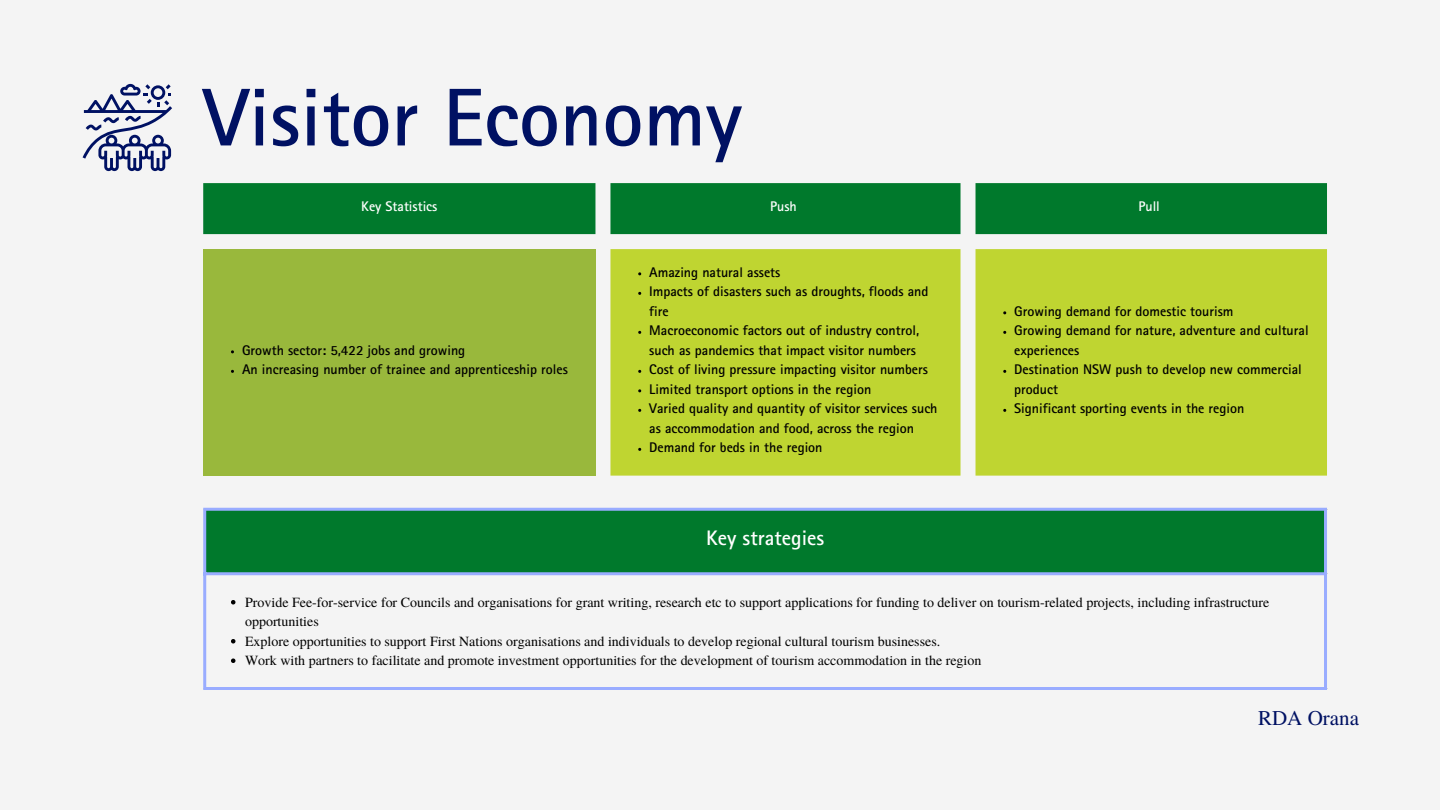
<style>
.page{position:relative;width:1440px;height:810px;background:#f4f4f4}
.page>*{position:absolute;margin:0;border:0;box-sizing:border-box;transform-origin:0 0}
.t1{font:700 82px "Rotis Sans Serif Std";color:#001163}
.t2{font:700 21px "Rotis Sans Serif Std";color:#fff}
.t3{font:21px "Te X Gyre Termes";color:#001163}
.t4{font:700 14px/19.5px "Rotis Sans Serif Std";color:#000}
.t5{font:14px/19.5px "Te X Gyre Termes";color:#000}
.t6{font:700 14px "Rotis Sans Serif Std";color:#fff}
</style>
<div class="page">
<div style="left:203px;top:183px;width:1124px;height:51px;background:#00792c"></div>
<div style="left:203px;top:249px;width:392px;height:227px;background:#99b83c"></div>
<div style="left:610px;top:249px;width:717px;height:227px;background:#bfd531"></div>
<div style="left:205px;top:509px;width:1121px;height:65px;background:#00792c"></div>
<svg style="left:231px;top:600px;width:4px;height:5px"></svg>
<svg style="left:231px;top:639px;width:4px;height:5px"></svg>
<svg style="left:231px;top:659px;width:4px;height:4px"></svg>
<hr style="left:203px;top:511px;width:3px;height:176px;background:#99acff">
<hr style="left:1324px;top:511px;width:3px;height:176px;background:#99acff">
<hr style="left:203px;top:508px;width:1124px;height:3px;background:#99acff">
<hr style="left:203px;top:572px;width:1124px;height:3px;background:#99acff">
<hr style="left:203px;top:687px;width:1124px;height:3px;background:#99acff">
<svg style="left:83px;top:84px;width:89px;height:87px"></svg>
<h1 class="t1" style="left:203px;top:89px;width:540px">Visitor Economy</h1>
<p class="t6" style="left:361px;top:201px;width:78px">Key Statistics</p>
<p class="t6" style="left:770px;top:201px;width:28px">Push</p>
<p class="t6" style="left:1138px;top:201px;width:23px">Pull</p>
<p class="t4" style="left:242px;top:342px;width:327px">Growth sector: 5,422 jobs and growing<br>An increasing number of trainee and apprenticeship roles</p>
<p class="t4" style="left:649px;top:264px;width:290px">Amazing natural assets<br>Impacts of disasters such as droughts, floods and fire<br>Macroeconomic factors out of industry control, such as pandemics that impact visitor numbers Cost of living pressure impacting visitor numbers Limited transport options in the region<br>Varied quality and quantity of visitor services such as accommodation and food, across the region Demand for beds in the region</p>
<h2 class="t2" style="left:706px;top:531px;width:120px">Key strategies</h2>
<p class="t4" style="left:1014px;top:303px;width:296px">Growing demand for domestic tourism<br>Growing demand for nature, adventure and cultural experiences<br>Destination NSW push to develop new commercial product<br>Significant sporting events in the region</p>
<p class="t5" style="left:245px;top:592px;width:1026px">Provide Fee-for-service for Councils and organisations for grant writing, research etc to support applications for funding to deliver on tourism-related projects, including infrastructure opportunities<br>Explore opportunities to support First Nations organisations and individuals to develop regional cultural tourism businesses.<br>Work with partners to facilitate and promote investment opportunities for the development of tourism accommodation in the region</p>
<h2 class="t3" style="left:1258px;top:702px;width:102px">RDA Orana</h2>
</div>
